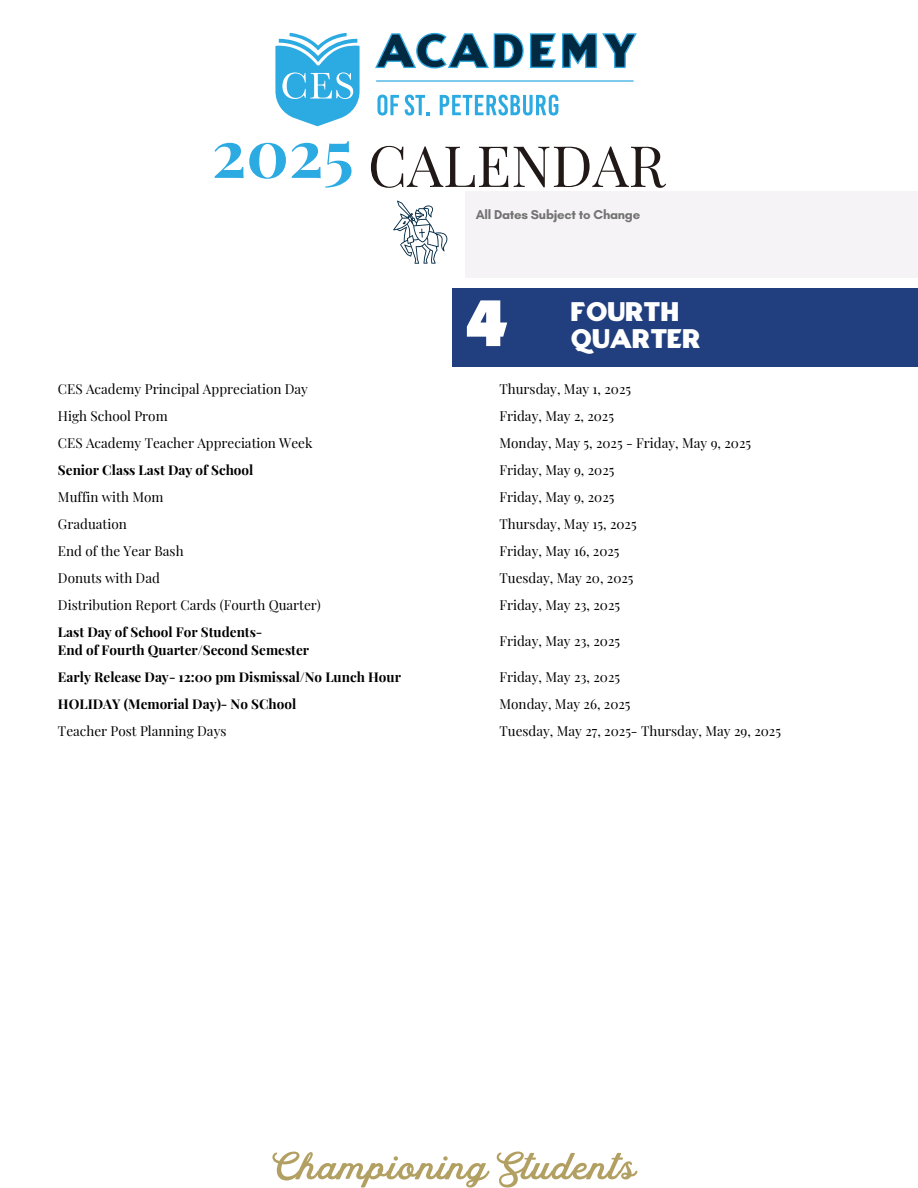
<style>
.page{position:relative;width:918px;height:1188px;background:#fff}
.page>*{position:absolute;margin:0;border:0;box-sizing:border-box;transform-origin:0 0}
.t1{font:700 66px "Playfair Display";color:#2caae2}
.t2{font:65.4px "Epilogue";color:#fff}
.t3{font:57px "Playfair Display";color:#201917}
.t4{font:27px/27px "Epilogue";color:#fff}
.t5{font:13.5px "Playfair Display";color:#000}
.t6{font:700 13.5px "Playfair Display";color:#000}
.t7{font:700 13.05px "Glacial Indifference";letter-spacing:-.02em;color:#737373}
</style>
<div class="page">
<div style="left:452px;top:288px;width:466px;height:79px;background:#213f7e"></div>
<div style="left:465px;top:192px;width:453px;height:86px;background:#f5f3f5"></div>
<svg style="left:393px;top:201px;width:55px;height:63px"></svg>
<svg style="left:272px;top:1152px;width:218px;height:36px"></svg>
<svg style="left:497px;top:1152px;width:140px;height:36px"></svg>
<svg style="left:275px;top:33px;width:85px;height:93px"></svg>
<svg style="left:375px;top:32px;width:262px;height:37px"></svg>
<svg style="left:377px;top:95px;width:22px;height:21px"></svg>
<svg style="left:405px;top:95px;width:25px;height:21px"></svg>
<svg style="left:440px;top:95px;width:118px;height:21px"></svg>
<hr style="left:376px;top:80px;width:258px;height:2px;background:#2fa9e0">
<p class="t1" style="left:212px;top:106px;width:143px">2025</p>
<p class="t3" style="left:368px;top:125px;width:299px">CALENDAR</p>
<p class="t7" style="left:476px;top:207px;width:166px">All Dates Subject to Change</p>
<p class="t2" style="left:465px;top:284px;width:46px">4</p>
<p class="t4" style="left:571px;top:300px;width:132px">FOURTH<br>QUARTER</p>
<p class="t5" style="left:58px;top:380px;width:252px">CES Academy Principal Appreciation Day</p>
<h1 class="t5" style="left:499px;top:380px;width:133px">Thursday, May 1, 2025</h1>
<h2 class="t5" style="left:58px;top:407px;width:111px">High School Prom</h2>
<p class="t5" style="left:499px;top:407px;width:116px">Friday, May 2, 2025</p>
<p class="t5" style="left:58px;top:434px;width:256px">CES Academy Teacher Appreciation Week</p>
<h3 class="t5" style="left:499px;top:434px;width:253px">Monday, May 5, 2025 - Friday, May 9, 2025</h3>
<p class="t6" style="left:58px;top:461px;width:197px">Senior Class Last Day of School</p>
<p class="t5" style="left:499px;top:461px;width:116px">Friday, May 9, 2025</p>
<p class="t5" style="left:58px;top:488px;width:107px">Muffin with Mom</p>
<p class="t5" style="left:499px;top:488px;width:116px">Friday, May 9, 2025</p>
<p class="t5" style="left:58px;top:515px;width:70px">Graduation</p>
<p class="t5" style="left:499px;top:515px;width:139px">Thursday, May 15, 2025</p>
<p class="t5" style="left:58px;top:542px;width:127px">End of the Year Bash</p>
<p class="t5" style="left:499px;top:542px;width:122px">Friday, May 16, 2025</p>
<p class="t5" style="left:58px;top:569px;width:103px">Donuts with Dad</p>
<p class="t5" style="left:499px;top:569px;width:136px">Tuesday, May 20, 2025</p>
<p class="t5" style="left:58px;top:596px;width:264px">Distribution Report Cards (Fourth Quarter)</p>
<p class="t5" style="left:499px;top:596px;width:122px">Friday, May 23, 2025</p>
<p class="t6" style="left:58px;top:623px;width:206px">Last Day of School For Students-</p>
<p class="t6" style="left:58px;top:641px;width:253px">End of Fourth Quarter/Second Semester</p>
<p class="t5" style="left:499px;top:632px;width:122px">Friday, May 23, 2025</p>
<p class="t6" style="left:58px;top:668px;width:345px">Early Release Day- 12:00 pm Dismissal/No Lunch Hour</p>
<p class="t5" style="left:499px;top:668px;width:122px">Friday, May 23, 2025</p>
<p class="t6" style="left:58px;top:695px;width:240px">HOLIDAY (Memorial Day)- No SChool</p>
<p class="t5" style="left:499px;top:695px;width:133px">Monday, May 26, 2025</p>
<p class="t5" style="left:58px;top:722px;width:170px">Teacher Post Planning Days</p>
<p class="t5" style="left:499px;top:722px;width:283px">Tuesday, May 27, 2025- Thursday, May 29, 2025</p>
</div>
